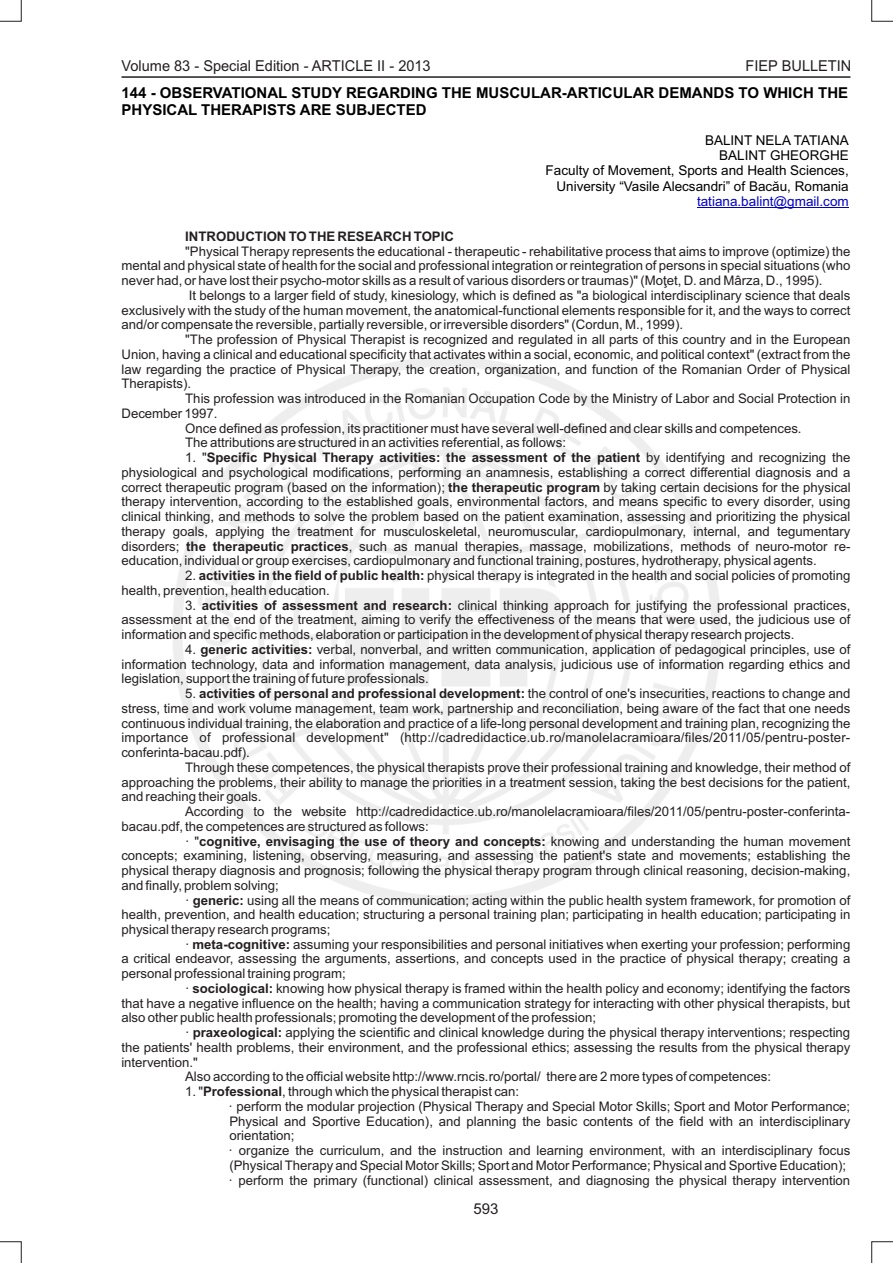
<style>
.page{position:relative;width:893px;height:1263px;background:#fff}
.page>*{position:absolute;margin:0;border:0;box-sizing:border-box;transform-origin:0 0}
.t1{font:700 15px/16.8px "Arial";color:#000}
.t2{font:15px "Arial";color:#231f20}
.t3{font:13.5px/15.1px "Arial";color:#000;text-align:right}
.t4{font:13.5px "Arial";color:#0000c4}
.t5{font:13.2px/14.7px "Arial";color:#231f20;text-align:justify}
.t6{font:700 13.2px "Arial";color:#231f20}
.s1{font-weight:700}
.s2{font-weight:400}
</style>
<div class="page">
<svg style="left:871px;top:0;width:22px;height:22px"></svg>
<svg style="left:0;top:0;width:22px;height:22px"></svg>
<svg style="left:0;top:1241px;width:22px;height:22px"></svg>
<svg style="left:871px;top:1241px;width:22px;height:22px"></svg>
<hr style="left:697px;top:207px;width:152px;height:1px;background:#0000c4">
<hr style="left:121px;top:76px;width:729px;height:2px;background:#231f20">
<p class="t2" style="left:121px;top:60px;width:311px">Volume 83 - Special Edition - ARTICLE II - 2013</p>
<p class="t2" style="left:746px;top:60px;width:107px">FIEP BULLETIN</p>
<p class="t1" style="left:122px;top:86px;width:728px">144 - OBSERVATIONAL STUDY REGARDING THE MUSCULAR-ARTICULAR DEMANDS TO WHICH THE<br>PHYSICAL THERAPISTS ARE SUBJECTED</p>
<p class="t3" style="left:546px;top:134px;width:305px">BALINT NELA TATIANA<br>BALINT GHEORGHE<br>Faculty of Movement, Sports and Health Sciences, University “Vasile Alecsandri” of Bacău, Romania</p>
<p class="t4" style="left:697px;top:196px;width:153px">tatiana.balint@gmail.com</p>
<p class="t6" style="left:185px;top:231px;width:270px">INTRODUCTION TO THE RESEARCH TOPIC</p>
<p class="t5" style="left:185px;top:245px;width:667px">"Physical Therapy represents the educational - therapeutic - rehabilitative process that aims to improve (optimize) the</p>
<p class="t5" style="left:121px;top:260px;width:730px">mental and physical state of health for the social and professional integration or reintegration of persons in special situations (who</p>
<p class="t5" style="left:121px;top:274px;width:702px">never had, or have lost their psycho-motor skills as a result of various disorders or traumas)" (Moţet, D. and Mârza, D., 1995).</p>
<p class="t5" style="left:189px;top:289px;width:663px">It belongs to a larger field of study, kinesiology, which is defined as "a biological interdisciplinary science that deals</p>
<p class="t5" style="left:121px;top:304px;width:730px">exclusively with the study of the human movement, the anatomical-functional elements responsible for it, and the ways to correct</p>
<p class="t5" style="left:121px;top:319px;width:563px">and/or compensate the reversible, partially reversible, or irreversible disorders" (Cordun, M., 1999).</p>
<p class="t5" style="left:185px;top:333px;width:667px">"The profession of Physical Therapist is recognized and regulated in all parts of this country and in the European</p>
<p class="t5" style="left:121px;top:348px;width:730px">Union, having a clinical and educational specificity that activates within a social, economic, and political context" (extract from the</p>
<p class="t5" style="left:121px;top:363px;width:730px">law regarding the practice of Physical Therapy, the creation, organization, and function of the Romanian Order of Physical</p>
<p class="t5" style="left:121px;top:378px;width:71px">Therapists).</p>
<p class="t5" style="left:185px;top:392px;width:667px">This profession was introduced in the Romanian Occupation Code by the Ministry of Labor and Social Protection in</p>
<p class="t5" style="left:121px;top:407px;width:98px">December 1997.</p>
<p class="t5" style="left:185px;top:422px;width:618px">Once defined as profession, its practitioner must have several well-defined and clear skills and competences.</p>
<p class="t5" style="left:185px;top:436px;width:382px">The attributions are structured in an activities referential, as follows:</p>
<p class="t5" style="left:121px;top:451px;width:731px;text-indent:64px">1. "<span class="s1">Specific Physical Therapy activities: the assessment of the patient</span> by identifying and recognizing the physiological and psychological modifications, performing an anamnesis, establishing a correct differential diagnosis and a correct therapeutic program (based on the information); <span class="s1">the therapeutic program</span> by taking certain decisions for the physical therapy intervention, according to the established goals, environmental factors, and means specific to every disorder, using clinical thinking, and methods to solve the problem based on the patient examination, assessing and prioritizing the physical therapy goals, applying the treatment for musculoskeletal, neuromuscular, cardiopulmonary, internal, and tegumentary disorders; <span class="s1">the therapeutic practices</span>, such as manual therapies, massage, mobilizations, methods of neuro-motor re&shy;education, individual or group exercises, cardiopulmonary and functional training, postures, hydrotherapy, physical agents.</p>
<p class="t5" style="left:121px;top:569px;width:730px;text-indent:64px">2. <span class="s1">activities in the field of public health:</span> physical therapy is integrated in the health and social policies of promoting health, prevention, health education.</p>
<p class="t5" style="left:121px;top:599px;width:730px;text-indent:64px">3. <span class="s1">activities of assessment and research:</span> clinical thinking approach for justifying the professional practices, assessment at the end of the treatment, aiming to verify the effectiveness of the means that were used, the judicious use of information and specific methods, elaboration or participation in the development of physical therapy research projects.</p>
<p class="t5" style="left:121px;top:643px;width:730px;text-indent:64px">4. <span class="s1">generic activities:</span> verbal, nonverbal, and written communication, application of pedagogical principles, use of information technology, data and information management, data analysis, judicious use of information regarding ethics and legislation, support the training of future professionals.</p>
<p class="t5" style="left:185px;top:687px;width:667px">5. <span class="s1">activities of personal and professional development:</span> the control of one's insecurities, reactions to change and</p>
<p class="t5" style="left:121px;top:702px;width:730px">stress, time and work volume management, team work, partnership and reconciliation, being aware of the fact that one needs</p>
<p class="t5" style="left:121px;top:717px;width:730px">continuous individual training, the elaboration and practice of a life-long personal development and training plan, recognizing the</p>
<p class="t5" style="left:121px;top:731px;width:730px">importance of professional development" (http://cadredidactice.ub.ro/manolelacramioara/files/2011/05/pentru-poster-</p>
<p class="t5" style="left:121px;top:746px;width:130px">conferinta-bacau.pdf).</p>
<p class="t5" style="left:185px;top:761px;width:667px">Through these competences, the physical therapists prove their professional training and knowledge, their method of</p>
<p class="t5" style="left:121px;top:776px;width:730px">approaching the problems, their ability to manage the priorities in a treatment session, taking the best decisions for the patient,</p>
<p class="t5" style="left:121px;top:790px;width:142px">and reaching their goals.</p>
<p class="t5" style="left:185px;top:805px;width:667px">According to the website http://cadredidactice.ub.ro/manolelacramioara/files/2011/05/pentru-poster-conferinta-</p>
<p class="t5" style="left:121px;top:820px;width:309px">bacau.pdf, the competences are structured as follows:</p>
<p class="t6" style="left:185px;top:836px;width:667px"><span class="s2">· "</span>cognitive, envisaging the use of theory and concepts: <span class="s2">knowing and understanding the human movement</span></p>
<p class="t5" style="left:121px;top:849px;width:730px">concepts; examining, listening, observing, measuring, and assessing the patient's state and movements; establishing the</p>
<p class="t5" style="left:121px;top:864px;width:730px">physical therapy diagnosis and prognosis; following the physical therapy program through clinical reasoning, decision-making,</p>
<p class="t5" style="left:121px;top:879px;width:159px">and finally, problem solving;</p>
<p class="t5" style="left:185px;top:894px;width:667px">· <span class="s1">generic:</span> using all the means of communication; acting within the public health system framework, for promotion of</p>
<p class="t5" style="left:121px;top:908px;width:730px">health, prevention, and health education; structuring a personal training plan; participating in health education; participating in</p>
<p class="t5" style="left:121px;top:923px;width:211px">physical therapy research programs;</p>
<p class="t5" style="left:185px;top:938px;width:667px">· <span class="s1">meta-cognitive:</span> assuming your responsibilities and personal initiatives when exerting your profession; performing</p>
<p class="t5" style="left:121px;top:953px;width:730px">a critical endeavor, assessing the arguments, assertions, and concepts used in the practice of physical therapy; creating a</p>
<p class="t5" style="left:121px;top:967px;width:226px">personal professional training program;</p>
<p class="t5" style="left:185px;top:982px;width:667px">· <span class="s1">sociological:</span> knowing how physical therapy is framed within the health policy and economy; identifying the factors</p>
<p class="t5" style="left:121px;top:997px;width:730px">that have a negative influence on the health; having a communication strategy for interacting with other physical therapists, but</p>
<p class="t5" style="left:121px;top:1012px;width:476px">also other public health professionals; promoting the development of the profession;</p>
<p class="t5" style="left:185px;top:1026px;width:667px">· <span class="s1">praxeological:</span> applying the scientific and clinical knowledge during the physical therapy interventions; respecting</p>
<p class="t5" style="left:121px;top:1041px;width:730px">the patients' health problems, their environment, and the professional ethics; assessing the results from the physical therapy</p>
<p class="t5" style="left:121px;top:1056px;width:78px">intervention."</p>
<p class="t5" style="left:185px;top:1071px;width:587px">Also according to the official website http://www.rncis.ro/portal/ there are 2 more types of competences:</p>
<p class="t5" style="left:229px;top:1085px;width:623px;text-align:left;text-indent:-43px">1. "<span class="s1">Professional</span>, through which the physical therapist can:<br>· perform the modular projection (Physical Therapy and Special Motor Skills; Sport and Motor Performance; Physical and Sportive Education), and planning the basic contents of the field with an interdisciplinary orientation;<br>· organize the curriculum, and the instruction and learning environment, with an interdisciplinary focus (Physical Therapy and Special Motor Skills; Sport and Motor Performance; Physical and Sportive Education); · perform the primary (functional) clinical assessment, and diagnosing the physical therapy intervention</p>
<p class="t2" style="left:473px;top:1203px;width:27px">593</p>
</div>
